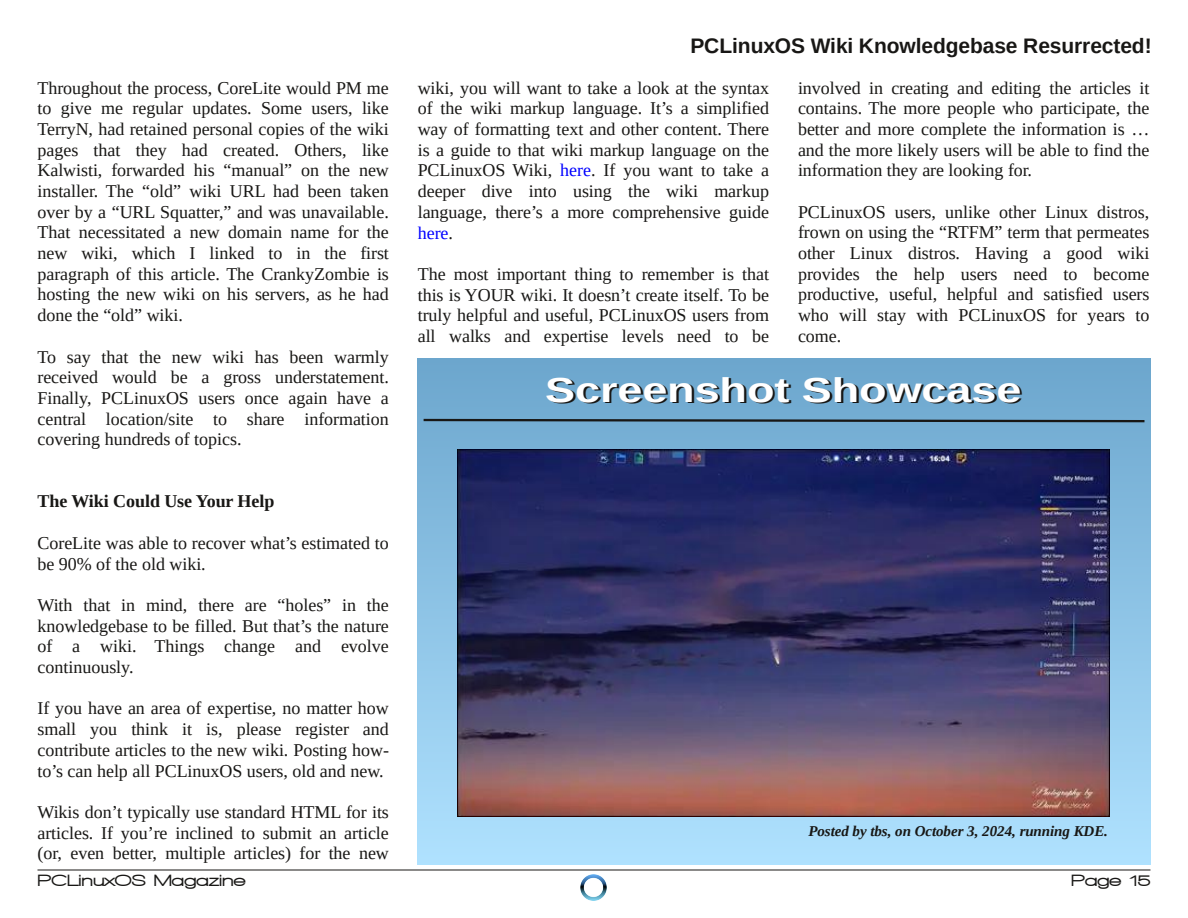
<style>
.page{position:relative;width:1188px;height:918px;background:#fff}
.page>*{position:absolute;margin:0;border:0;box-sizing:border-box;transform-origin:0 0}
.t1{font:700 34.65px "Liberation Sans";color:#181715;scale:1.3 1}
.t2{font:700 21px "Liberation Sans";letter-spacing:-.005em;color:#181715}
.t3{font:18px/20.7px "Liberation Serif";color:#181715;text-align:justify}
.t4{font:700 18px "Liberation Serif";letter-spacing:-.005em;color:#181715}
.t5{font:900 16.5px "Walkway Expand";letter-spacing:-.005em;color:#181715}
.t6{font:italic 700 15px "Liberation Serif";letter-spacing:-.005em;color:#181715}
.s1{color:#00f}
</style>
<div class="page">
<hr style="left:38px;top:870px;width:1112px;height:1px;background:#181715">
<img style="left:580px;top:874px;width:27px;height:27px">
<div style="left:418px;top:359px;width:732px;height:505px;background:linear-gradient(to bottom,#6ba4cb,#b0e2ff)"></div>
<svg style="left:421px;top:418px;width:727px;height:5px;background:#49687b"></svg>
<img style="left:458px;top:450px;width:651px;height:367px">
<p class="t3" style="left:38px;top:77px;width:353px">Throughout the process, CoreLite would PM me to give me regular updates. Some users, like TerryN, had retained personal copies of the wiki pages that they had created. Others, like Kalwisti, forwarded his “manual” on the new installer. The “old” wiki URL had been taken over by a “URL Squatter,” and was unavailable.<br>That necessitated a new domain name for the new wiki, which I linked to in the first paragraph of this article. The CrankyZombie is hosting the new wiki on his servers, as he had done the “old” wiki.</p>
<p class="t3" style="left:38px;top:346px;width:353px">To say that the new wiki has been warmly received would be a gross understatement.<br>Finally, PCLinuxOS users once again have a central location/site to share information covering hundreds of topics.</p>
<p class="t4" style="left:38px;top:491px;width:238px">The Wiki Could Use Your Help</p>
<p class="t3" style="left:38px;top:532px;width:353px">CoreLite was able to recover what’s estimated to be 90% of the old wiki.</p>
<p class="t3" style="left:38px;top:595px;width:353px">With that in mind, there are “holes” in the knowledgebase to be filled. But that’s the nature of a wiki. Things change and evolve continuously.</p>
<p class="t3" style="left:38px;top:698px;width:353px">If you have an area of expertise, no matter how small you think it is, please register and contribute articles to the new wiki. Posting how&shy;to’s can help all PCLinuxOS users, old and new.</p>
<p class="t3" style="left:38px;top:802px;width:353px">Wikis don’t typically use standard HTML for its articles. If you’re inclined to submit an article (or, even better, multiple articles) for the new</p>
<p class="t2" style="left:690px;top:34px;width:463px">PCLinuxOS Wiki Knowledgebase Resurrected!</p>
<p class="t3" style="left:798px;top:77px;width:353px">involved in creating and editing the articles it contains. The more people who participate, the better and more complete the information is … and the more likely users will be able to find the information they are looking for.</p>
<p class="t3" style="left:798px;top:201px;width:353px">PCLinuxOS users, unlike other Linux distros, frown on using the “RTFM” term that permeates other Linux distros. Having a good wiki provides the help users need to become productive, useful, helpful and satisfied users who will stay with PCLinuxOS for years to come.</p>
<h1 class="t1" style="left:547px;top:372px;width:368px">Screenshot Showcase</h1>
<p class="t3" style="left:418px;top:77px;width:353px">wiki, you will want to take a look at the syntax of the wiki markup language. It’s a simplified way of formatting text and other content. There is a guide to that wiki markup language on the PCLinuxOS Wiki, <span class="s1">here</span>. If you want to take a deeper dive into using the wiki markup language, there’s a more comprehensive guide <span class="s1">here</span>.</p>
<p class="t3" style="left:418px;top:264px;width:353px">The most important thing to remember is that this is YOUR wiki. It doesn’t create itself. To be truly helpful and useful, PCLinuxOS users from all walks and expertise levels need to be</p>
<p class="t6" style="left:808px;top:823px;width:301px">Posted by tbs, on October 3, 2024, running KDE.</p>
<p class="t5" style="left:38px;top:871px;width:210px">PCLinuxOS Magazine</p>
<p class="t5" style="left:1071px;top:871px;width:81px">Page 15</p>
</div>
